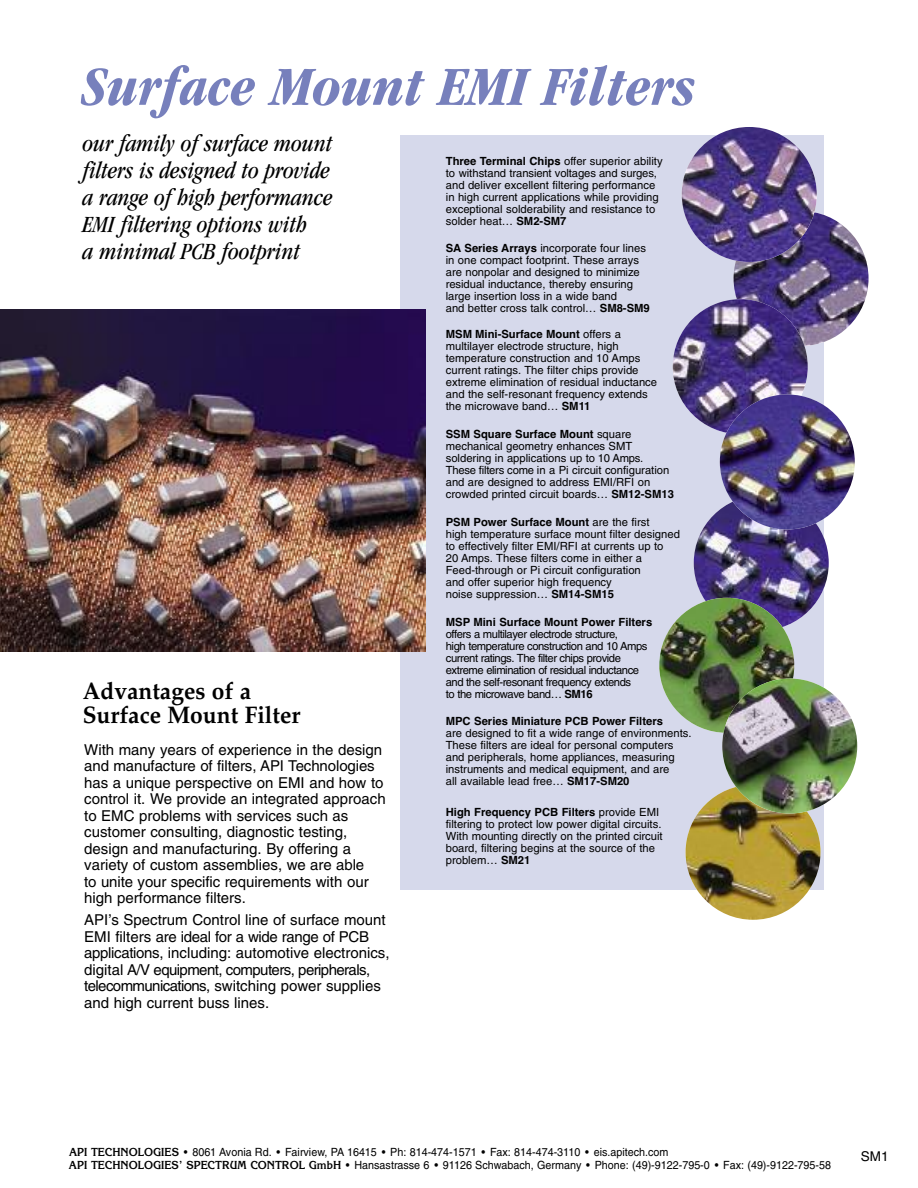
<style>
.page{position:relative;width:918px;height:1188px;background:#fff}
.page>*{position:absolute;margin:0;border:0;box-sizing:border-box;transform-origin:0 0}
.t1{font:italic 700 condensed 57px "Garamond";color:#7780bc}
.t2{font:italic condensed 24px/27px "Garamond";color:#000}
.t3{font:700 24px/24px "Palatino";color:#000;scale:.95 1}
.t4{font:15px/16.5px "Helvetica";color:#000}
.t5{font:13.5px "Helvetica";color:#000}
.t6{font:11.4px/12.8px "Helvetica";color:#000;scale:.95 1}
.t7{font:11.25px/12px "Helvetica";color:#000}
.t8{font:11.25px/12px "Helvetica";letter-spacing:-.04em;color:#000}
.t9{font:700 11.25px "Helvetica";color:#000}
.s1{font-weight:700}
.s2{font-family:"Korinna";font-weight:700}
</style>
<div class="page">
<div style="left:400px;top:135px;width:424px;height:755px;background:#d6d9eb"></div>
<img style="left:694px;top:495px;width:135px;height:135px;border-radius:50%">
<img style="left:734px;top:211px;width:135px;height:135px;border-radius:50%">
<img style="left:673px;top:299px;width:135px;height:135px;border-radius:50%">
<img style="left:682px;top:127px;width:135px;height:135px;border-radius:50%">
<img style="left:0;top:310px;width:425px;height:341px">
<img style="left:720px;top:394px;width:135px;height:135px;border-radius:50%">
<img style="left:686px;top:785px;width:135px;height:135px;border-radius:50%">
<img style="left:659px;top:598px;width:135px;height:135px;border-radius:50%">
<img style="left:722px;top:679px;width:135px;height:135px;border-radius:50%">
<h1 class="t1" style="left:81px;top:65px;width:615px">Surface Mount EMI Filters</h1>
<h2 class="t2" style="left:82px;top:132px;width:252px">our family of surface mount filters is designed to provide a range of high performance<br>EMI filtering options with<br>a minimal PCB footprint</h2>
<h2 class="t3" style="left:83px;top:682px;width:231px">Advantages of a<br>Surface Mount Filter</h2>
<p class="t4" style="left:84px;top:743px;width:303px">With many years of experience in the design and manufacture of filters, API Technologies has a unique perspective on EMI and how to control it. We provide an integrated approach to EMC problems with services such as customer consulting, diagnostic testing, design and manufacturing. By offering a variety of custom assemblies, we are able<br>to unite your specific requirements with our high performance filters.</p>
<p class="t4" style="left:84px;top:913px;width:307px">API’s Spectrum Control line of surface mount EMI filters are ideal for a wide range of PCB applications, including: automotive electronics, digital A/V equipment, computers, peripherals, telecommunications, switching power supplies and high current buss lines.</p>
<p class="t7" style="left:446px;top:156px;width:218px"><span class="s1">Three Terminal Chips</span> offer superior ability to withstand transient voltages and surges, and deliver excellent filtering performance in high current applications while providing exceptional solderability and resistance to solder heat… <span class="s1">SM2-SM7</span></p>
<p class="t7" style="left:446px;top:243px;width:206px"><span class="s1">SA Series Arrays</span> incorporate four lines in one compact footprint. These arrays are nonpolar and designed to minimize residual inductance, thereby ensuring large insertion loss in a wide band<br>and better cross talk control… <span class="s1">SM8-SM9</span></p>
<p class="t7" style="left:446px;top:330px;width:213px"><span class="s1">MSM Mini-Surface Mount</span> offers a multilayer electrode structure, high temperature construction and 10 Amps current ratings. The filter chips provide extreme elimination of residual inductance and the self-resonant frequency extends the microwave band… <span class="s1">SM11</span></p>
<p class="t7" style="left:446px;top:429px;width:230px"><span class="s1">SSM Square Surface Mount</span> square mechanical geometry enhances SMT soldering in applications up to 10 Amps.<br>These filters come in a Pi circuit configuration and are designed to address EMI/RFI on crowded printed circuit boards… <span class="s1">SM12-SM13</span></p>
<p class="t7" style="left:446px;top:517px;width:236px"><span class="s1">PSM Power Surface Mount</span> are the first<br>high temperature surface mount filter designed to effectively filter EMI/RFI at currents up to<br>20 Amps. These filters come in either a Feed-through or Pi circuit configuration<br>and offer superior high frequency<br>noise suppression… <span class="s1">SM14-SM15</span></p>
<p class="t9" style="left:446px;top:615px;width:208px">MSP Mini Surface Mount Power Filters</p>
<p class="t8" style="left:446px;top:629px;width:203px">offers a multilayer electrode structure,<br>high temperature construction and 10 Amps current ratings. The filter chips provide extreme elimination of residual inductance and the self-resonant frequency extends<br>to the microwave band… <span class="s1">SM16</span></p>
<p class="t9" style="left:446px;top:715px;width:219px">MPC Series Miniature PCB Power Filters</p>
<p class="t7" style="left:446px;top:728px;width:247px">are designed to fit a wide range of environments.<br>These filters are ideal for personal computers and peripherals, home appliances, measuring instruments and medical equipment, and are<br>all available lead free… <span class="s1">SM17-SM20</span></p>
<p class="t7" style="left:446px;top:807px;width:218px"><span class="s1">High Frequency PCB Filters</span> provide EMI filtering to protect low power digital circuits.<br>With mounting directly on the printed circuit board, filtering begins at the source of the problem… <span class="s1">SM21</span></p>
<p class="t6" style="left:69px;top:1147px;width:804px"><span class="s2">API TECHNOLOGIES</span> • 8061 Avonia Rd. • Fairview, PA 16415 • Ph: 814-474-1571 • Fax: 814-474-3110 • eis.apitech.com<br><span class="s2">API TECHNOLOGIES’ SPECTRUM CONTROL GmbH</span> • Hansastrasse 6 • 91126 Schwabach, Germany • Phone: (49)-9122-795-0 • Fax: (49)-9122-795-58</p>
<p class="t5" style="left:861px;top:1151px;width:29px">SM1</p>
</div>
